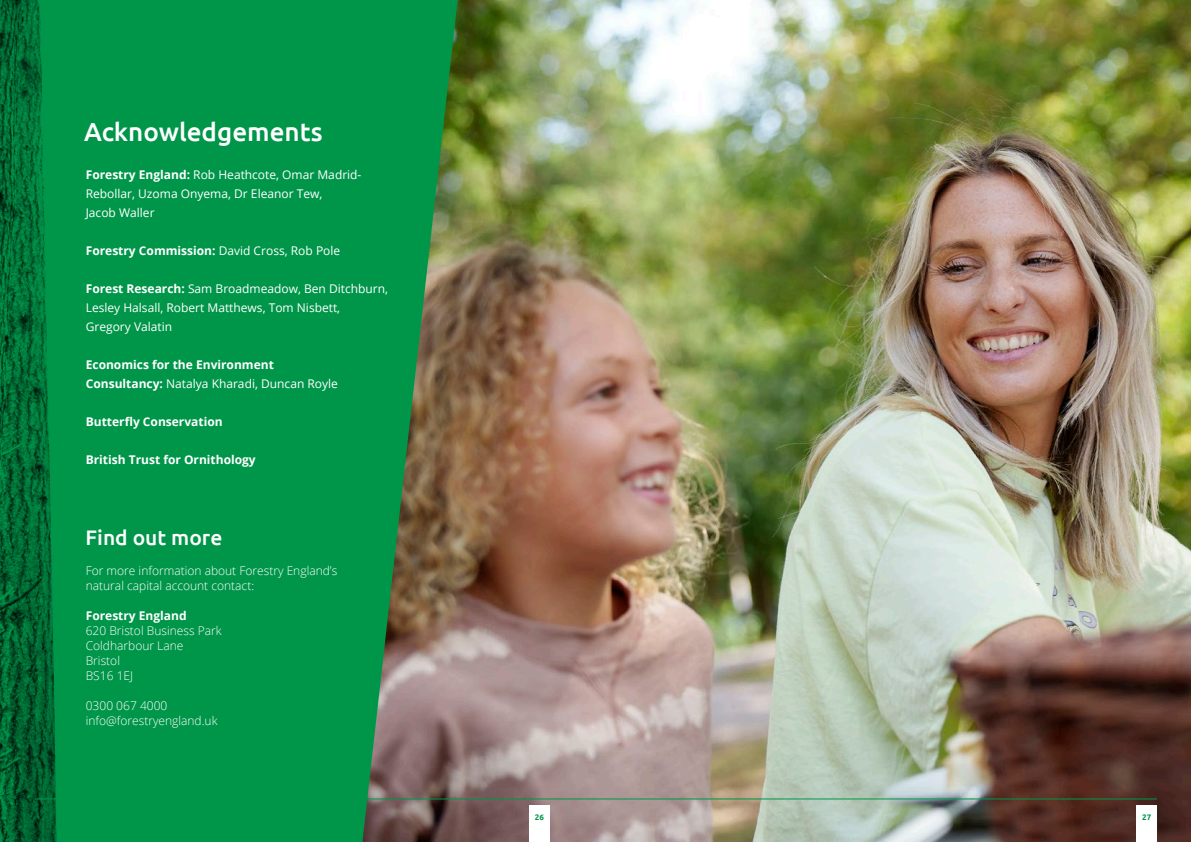
<style>
.page{position:relative;width:1191px;height:842px;background:#fff}
.page>*{position:absolute;margin:0;border:0;box-sizing:border-box;transform-origin:0 0}
.t1{font:500 26px "Ubuntu";color:#fff}
.t2{font:500 21px "Ubuntu";color:#fff}
.t3{font:12px/19px "Open Sans";color:#fff}
.t4{font:700 12px/19px "Open Sans";color:#fff}
.t5{font:300 12px/15px "Open Sans";color:#fff}
.t6{font:700 8px "Ubuntu";color:#00964a}
.s1{font-weight:700}
.s2{font-weight:400}
</style>
<div class="page">
<img style="left:457px;top:0;width:734px;height:842px">
<svg style="left:116px;top:0;width:341px;height:842px;background:#11904b"></svg>
<img style="left:0;top:0;width:116px;height:842px">
<div style="left:529px;top:806px;width:20px;height:36px;background:#fff"></div>
<div style="left:1136px;top:806px;width:21px;height:36px;background:#fff"></div>
<hr style="left:35px;top:799px;width:1122px;height:1px;background:#00964a">
<h1 class="t1" style="left:84px;top:115px;width:240px">Acknowledgements</h1>
<p class="t3" style="left:86px;top:164px;width:277px"><span class="s1">Forestry England:</span> Rob Heathcote, Omar Madrid-<br>Rebollar, Uzoma Onyema, Dr Eleanor Tew,<br>Jacob Waller</p>
<p class="t4" style="left:86px;top:240px;width:256px">Forestry Commission: <span class="s2">David Cross, Rob Pole</span></p>
<p class="t3" style="left:86px;top:278px;width:304px"><span class="s1">Forest Research:</span> Sam Broadmeadow, Ben Ditchburn,<br>Lesley Halsall, Robert Matthews, Tom Nisbett,<br>Gregory Valatin</p>
<p class="t4" style="left:86px;top:354px;width:254px">Economics for the Environment<br>Consultancy: <span class="s2">Natalya Kharadi, Duncan Royle</span></p>
<p class="t4" style="left:86px;top:411px;width:138px">Butterfly Conservation</p>
<p class="t4" style="left:86px;top:449px;width:171px">British Trust for Ornithology</p>
<h2 class="t2" style="left:86px;top:524px;width:138px">Find out more</h2>
<p class="t5" style="left:86px;top:563px;width:253px">For more information about Forestry England’s natural capital account contact:</p>
<p class="t4" style="left:86px;top:606px;width:102px">Forestry England</p>
<p class="t5" style="left:86px;top:623px;width:137px">620 Bristol Business Park<br>Coldharbour Lane<br>Bristol<br>BS16 1EJ</p>
<p class="t5" style="left:86px;top:698px;width:133px">0300 067 4000 info@forestryengland.uk</p>
<p class="t6" style="left:535px;top:813px;width:11px">26</p>
<p class="t6" style="left:1142px;top:813px;width:11px">27</p>
</div>
